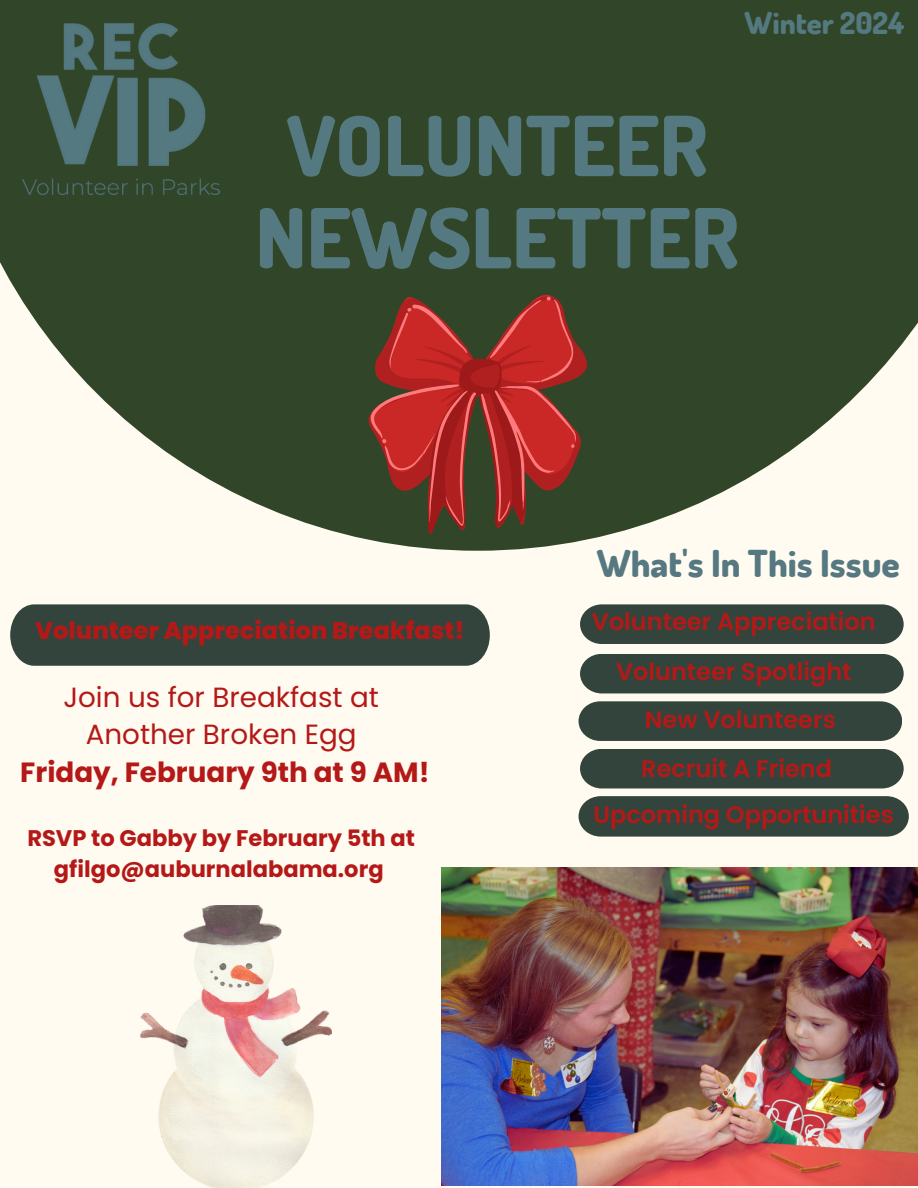
<style>
.page{position:relative;width:918px;height:1188px;background:#fffbf0}
.page>*{position:absolute;margin:0;border:0;box-sizing:border-box;transform-origin:0 0}
.t1{font:800 82.65px/92.2px "Dosis";color:#557980;text-align:center}
.t2{font:800 37.05px "Dosis";color:#557881}
.t3{font:800 30.3px "Dosis";color:#557980}
.t4{font:27.75px/37.8px "Poppins";color:#b41918;text-align:center}
.t5{font:700 27.75px "Poppins";color:#b41918}
.t6{font:600 24px "Poppins";color:#b41918}
.t7{font:800 24px "Poppins";color:#b41918}
.t8{font:700 22.5px/31.2px "Poppins";color:#b41918;text-align:center}
</style>
<div class="page">
<svg style="left:0;top:0;width:918px;height:551px;fill:#314528"></svg>
<div style="left:580px;top:604px;width:324px;height:40px;background:#33443c"></div>
<div style="left:580px;top:654px;width:324px;height:39px;background:#33443c"></div>
<div style="left:579px;top:701px;width:323px;height:40px;background:#33443c"></div>
<div style="left:580px;top:749px;width:324px;height:39px;background:#33443c"></div>
<svg style="left:579px;top:796px;width:330px;height:41px;background:#3b4b43"></svg>
<img style="left:23px;top:23px;width:197px;height:171px">
<div style="left:10px;top:604px;width:480px;height:62px;background:#33443c"></div>
<img style="left:141px;top:905px;width:190px;height:283px">
<svg style="left:369px;top:293px;width:219px;height:240px;background:#394227"></svg>
<svg style="left:369px;top:297px;width:209px;height:229px;background:#8e342a"></svg>
<img style="left:441px;top:868px;width:477px;height:317px">
<p class="t3" style="left:745px;top:3px;width:161px">Winter 2024</p>
<p class="t1" style="left:255px;top:97px;width:485px">VOLUNTEER<br>NEWSLETTER</p>
<p class="t7" style="left:35px;top:614px;width:431px">Volunteer Appreciation Breakfast!</p>
<p class="t4" style="left:63px;top:678px;width:317px">Join us for Breakfast at<br>Another Broken Egg</p>
<p class="t5" style="left:20px;top:753px;width:411px">Friday, February 9th at 9 AM!</p>
<p class="t8" style="left:27px;top:823px;width:389px">RSVP to Gabby by February 5th at gfilgo@auburnalabama.org</p>
<p class="t2" style="left:597px;top:539px;width:305px">What's In This Issue</p>
<p class="t6" style="left:592px;top:605px;width:285px">Volunteer Appreciation</p>
<p class="t6" style="left:616px;top:654px;width:237px">Volunteer Spotlight</p>
<p class="t6" style="left:645px;top:703px;width:192px">New Volunteers</p>
<p class="t6" style="left:641px;top:752px;width:192px">Recruit A Friend</p>
<p class="t6" style="left:594px;top:797px;width:302px">Upcoming Opportunities</p>
</div>
